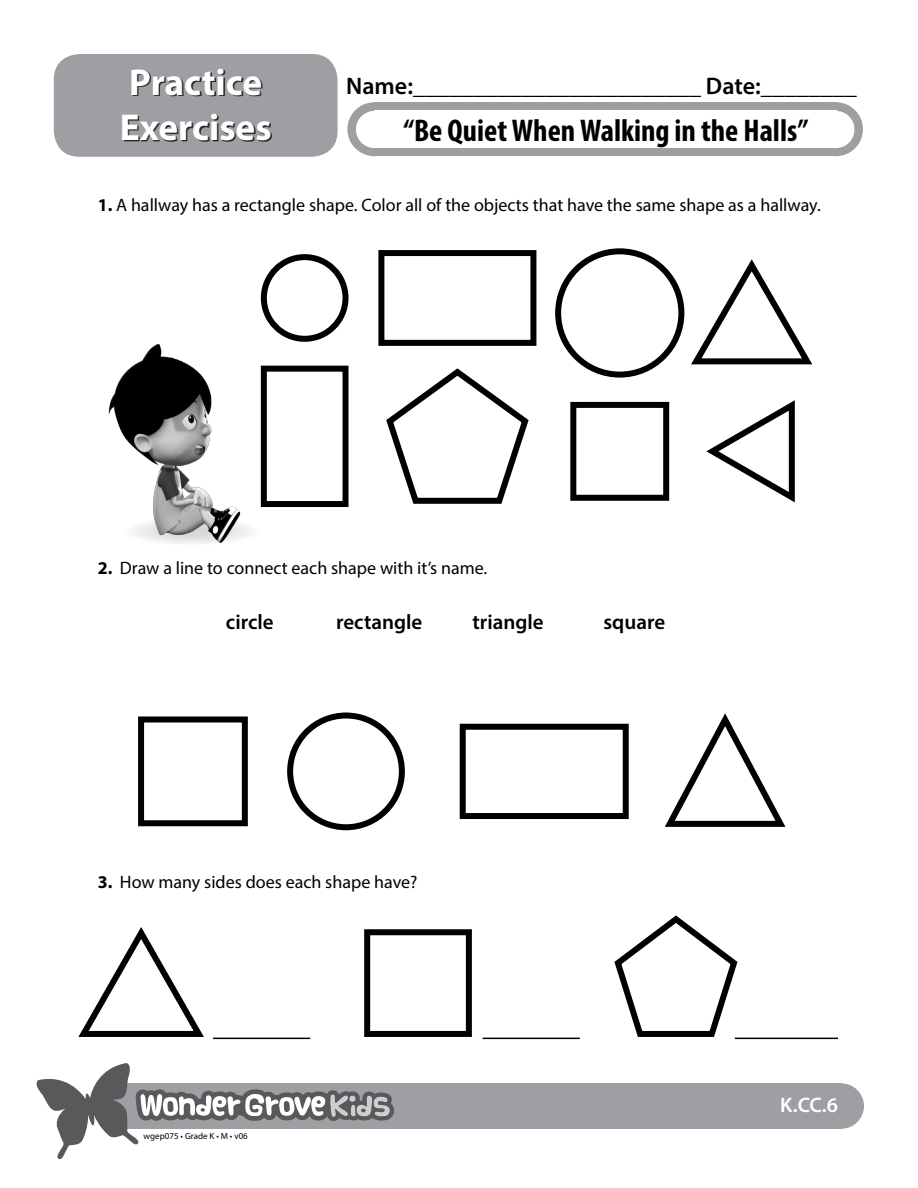
<style>
.page{position:relative;width:918px;height:1188px;background:#fff}
.page>*{position:absolute;margin:0;border:0;box-sizing:border-box;transform-origin:0 0}
.t1{font:700 37.5px/45px "Myriad Pro";color:#fff}
.t2{font:700 condensed 31.5px "Myriad Pro";color:#000}
.t3{font:600 24px "Myriad Pro";color:#000}
.t4{font:600 21px "Myriad Pro";color:#000}
.t5{font:600 21px "Myriad Pro";color:#fff}
.t6{font:18px "Myriad Pro";color:#000}
.t7{font:9px "Myriad Pro";color:#000}
.s1{font-weight:700}
</style>
<div class="page">
<div style="left:54px;top:54px;width:284px;height:103px;background:#9d9fa2;border-radius:26px"></div>
<div style="left:819px;top:1083px;width:45px;height:46px;background:#9d9fa2;border-radius:50%"></div>
<div style="left:102px;top:1083px;width:739px;height:46px;background:#9d9fa2"></div>
<svg style="left:36px;top:1063px;width:358px;height:97px"></svg>
<div style="left:124px;top:70px;width:148px;height:72px;background:#000;opacity:.75"></div>
<div style="left:809px;top:102px;width:54px;height:54px;background:#9d9fa2;border-radius:50%"></div>
<div style="left:347px;top:102px;width:54px;height:54px;background:#9d9fa2;border-radius:50%"></div>
<div style="left:374px;top:102px;width:462px;height:54px;background:#9d9fa2"></div>
<div style="left:818px;top:111px;width:36px;height:37px;background:#fff;border-radius:50%"></div>
<div style="left:374px;top:111px;width:463px;height:37px;background:#fff"></div>
<div style="left:356px;top:111px;width:37px;height:37px;background:#fff;border-radius:50%"></div>
<div style="left:261px;top:254px;width:88px;height:88px;border:6px solid #000;border-radius:50%"></div>
<div style="left:555px;top:248px;width:129px;height:130px;border:6px solid #000;border-radius:50%"></div>
<div style="left:378px;top:250px;width:158px;height:96px;border:6px solid #000"></div>
<div style="left:261px;top:366px;width:88px;height:141px;border:6px solid #000"></div>
<div style="left:570px;top:402px;width:99px;height:99px;border:6px solid #000"></div>
<svg style="left:386px;top:368px;width:143px;height:136px"></svg>
<svg style="left:691px;top:259px;width:122px;height:106px"></svg>
<svg style="left:706px;top:400px;width:89px;height:103px"></svg>
<div style="left:287px;top:713px;width:118px;height:117px;border:6px solid #000;border-radius:50%"></div>
<div style="left:138px;top:717px;width:110px;height:109px;border:6px solid #000"></div>
<div style="left:460px;top:724px;width:169px;height:95px;border:6px solid #000"></div>
<svg style="left:664px;top:713px;width:122px;height:114px"></svg>
<svg style="left:78px;top:927px;width:126px;height:110px"></svg>
<hr style="left:213px;top:1038px;width:97px;height:1px;background:#000">
<div style="left:364px;top:929px;width:108px;height:108px;border:6px solid #000"></div>
<hr style="left:483px;top:1038px;width:97px;height:1px;background:#000">
<svg style="left:614px;top:915px;width:127px;height:125px"></svg>
<hr style="left:735px;top:1038px;width:103px;height:1px;background:#000">
<img style="left:108px;top:344px;width:136px;height:201px">
<h1 class="t1" style="left:120px;top:58px;width:153px">Practice<br>Exercises</h1>
<h3 class="t3" style="left:346px;top:71px;width:512px">Name:________________________ Date:________</h3>
<h2 class="t2" style="left:403px;top:110px;width:406px">“Be Quiet When Walking in the Halls”</h2>
<p class="t6" style="left:98px;top:194px;width:725px"><span class="s1">1.</span> A hallway has a rectangle shape. Color all of the objects that have the same shape as a hallway.</p>
<p class="t6" style="left:98px;top:557px;width:391px"><span class="s1">2.</span> Draw a line to connect each shape with it’s name.</p>
<p class="t4" style="left:226px;top:609px;width:49px">circle</p>
<p class="t4" style="left:336px;top:609px;width:88px">rectangle</p>
<p class="t4" style="left:473px;top:609px;width:73px">triangle</p>
<p class="t4" style="left:604px;top:609px;width:63px">square</p>
<p class="t6" style="left:98px;top:870px;width:321px"><span class="s1">3.</span> How many sides does each shape have?</p>
<p class="t7" style="left:144px;top:1130px;width:106px">wgep075 • Grade K • M • v06</p>
<p class="t5" style="left:780px;top:1092px;width:59px">K.CC.6</p>
</div>
